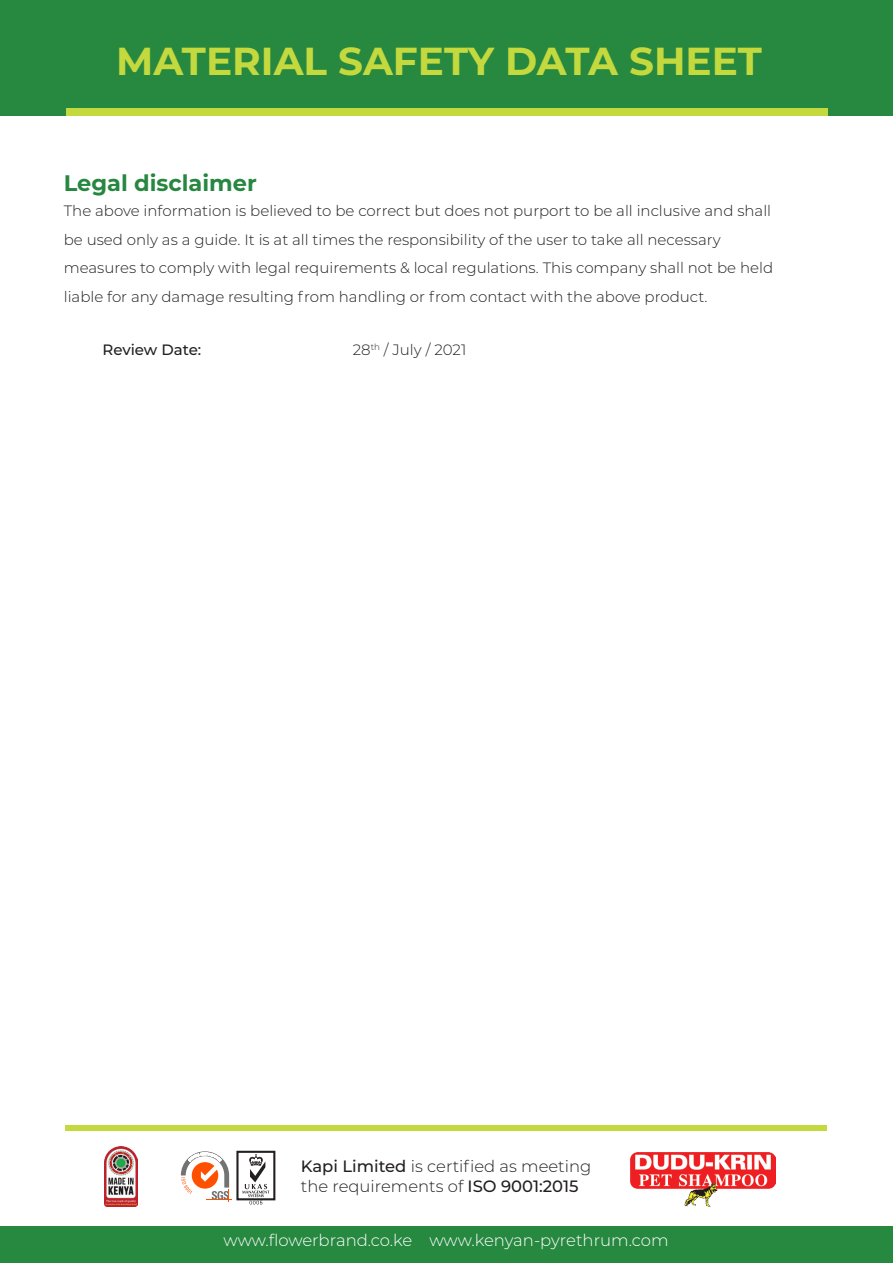
<style>
.page{position:relative;width:893px;height:1263px;background:#fff}
.page>*{position:absolute;margin:0;border:0;box-sizing:border-box;transform-origin:0 0}
.t1{font:700 39px "Montserrat";color:#c4d93e}
.t2{font:700 22.5px "Montserrat";color:#278741}
.t3{font:300 16.5px "Montserrat";letter-spacing:-.005em;color:#fff}
.t4{font:300 16.35px/19.8px "Montserrat";color:#231f20}
.t5{font:300 15px/28.5px "Montserrat";color:#211e1e}
.t6{font:300 15px "Montserrat";color:#231f20}
.t7{font:500 15px "Montserrat";color:#211e1e}
.s1{font-weight:500}
</style>
<div class="page">
<div style="left:0;top:0;width:893px;height:115px;background:#278840"></div>
<div style="left:66px;top:108px;width:762px;height:7px;background:#c4d93e"></div>
<img style="left:105px;top:1146px;width:33px;height:60px">
<svg style="left:181px;top:1151px;width:51px;height:50px"></svg>
<div style="left:236px;top:1151px;width:39px;height:49px;border:2px solid #231f20"></div>
<svg style="left:242px;top:1154px;width:27px;height:50px"></svg>
<img style="left:631px;top:1152px;width:145px;height:54px">
<div style="left:65px;top:1125px;width:762px;height:6px;background:#c4d93e"></div>
<div style="left:0;top:1226px;width:893px;height:37px;background:#278840"></div>
<h1 class="t1" style="left:116px;top:33px;width:647px">MATERIAL SAFETY DATA SHEET</h1>
<h2 class="t2" style="left:64px;top:167px;width:195px">Legal disclaimer</h2>
<p class="t5" style="left:64px;top:196px;width:711px">The above information is believed to be correct but does not purport to be all inclusive and shall be used only as a guide. It is at all times the responsibility of the user to take all necessary measures to comply with legal requirements &amp; local regulations. This company shall not be held liable for any damage resulting from handling or from contact with the above product.</p>
<p class="t7" style="left:102px;top:339px;width:100px">Review Date:</p>
<p class="t6" style="left:353px;top:339px;width:115px">28<sup>th</sup> / July / 2021</p>
<p class="t4" style="left:301px;top:1156px;width:292px"><span class="s1">Kapi Limited</span> is certified as meeting the requirements of <span class="s1">ISO 9001:2015</span></p>
<p class="t3" style="left:223px;top:1229px;width:447px">www.flowerbrand.co.ke www.kenyan-pyrethrum.com</p>
</div>
